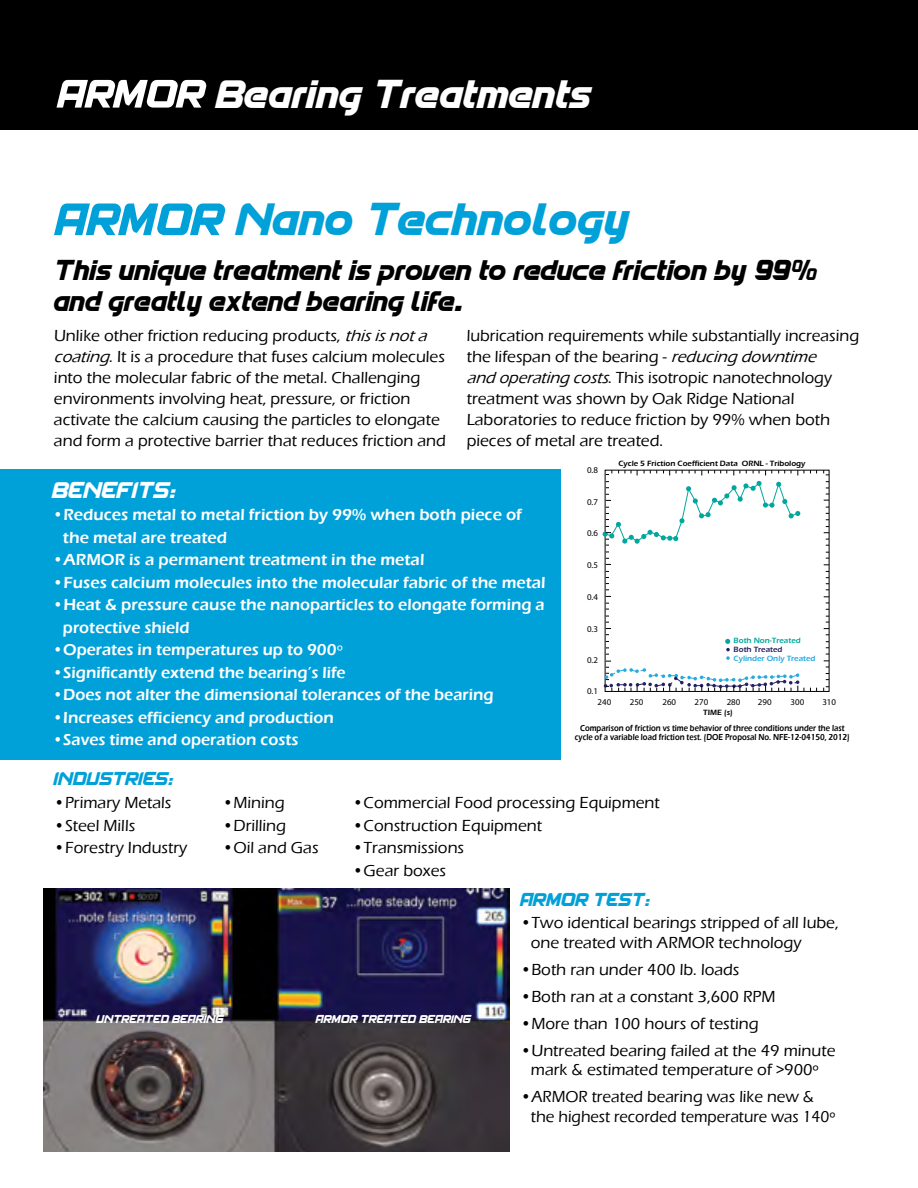
<style>
.page{position:relative;width:918px;height:1188px;background:#fff}
.page>*{position:absolute;margin:0;border:0;box-sizing:border-box;transform-origin:0 0}
.t1{font:48px "Spantaran";color:#00a0d8}
.t2{font:42px "Spantaran";color:#fff}
.t3{font:30px/31.5px "Spantaran";color:#000}
.t4{font:24px "Spantaran";color:#fff}
.t5{font:19.5px "Spantaran";color:#00a0d8}
.t6{font:500 16.5px/21px "Eras ITC";color:#000}
.t7{font:600 16.5px/22.5px "Eras ITC";color:#fff}
.t8{font:12px "Spantaran";color:#fff}
.t9{font:600 9px/9px "Eras ITC";color:#000;text-align:center;scale:.85 1}
.t10{font:8.85px/10.5px "Myriad Pro";color:#000}
.t11{font:600 7.95px "Eras ITC";color:#000}
.t12{font:600 7.95px "Eras ITC";color:#27aae1}
.t13{font:600 7.95px "Eras ITC";color:#00a79e}
.t14{font:600 7.95px "Eras ITC";color:#262262}
.s1{font-style:italic}
.s2{font-weight:500}
.s3{font-family:"Franklin Gothic";font-weight:400}
</style>
<div class="page">
<div style="left:0;top:469px;width:561px;height:291px;background:#00a0d8"></div>
<div style="left:0;top:0;width:918px;height:130px;background:#000"></div>
<svg style="left:54px;top:204px;width:171px;height:31px"></svg>
<svg style="left:618px;top:470px;width:13px;height:3px"></svg>
<svg style="left:644px;top:470px;width:13px;height:3px"></svg>
<svg style="left:663px;top:470px;width:7px;height:5px"></svg>
<svg style="left:676px;top:470px;width:7px;height:3px"></svg>
<svg style="left:689px;top:470px;width:13px;height:5px"></svg>
<svg style="left:708px;top:470px;width:19px;height:3px"></svg>
<svg style="left:733px;top:470px;width:7px;height:5px"></svg>
<svg style="left:753px;top:470px;width:19px;height:5px"></svg>
<svg style="left:778px;top:470px;width:7px;height:3px"></svg>
<svg style="left:791px;top:470px;width:13px;height:5px"></svg>
<svg style="left:823px;top:470px;width:6px;height:5px"></svg>
<svg style="left:826px;top:481px;width:3px;height:7px"></svg>
<svg style="left:824px;top:494px;width:5px;height:7px"></svg>
<svg style="left:826px;top:507px;width:3px;height:13px"></svg>
<svg style="left:824px;top:526px;width:5px;height:7px"></svg>
<svg style="left:826px;top:539px;width:3px;height:7px"></svg>
<svg style="left:824px;top:552px;width:5px;height:13px"></svg>
<svg style="left:826px;top:571px;width:3px;height:19px"></svg>
<svg style="left:824px;top:596px;width:5px;height:7px"></svg>
<svg style="left:824px;top:616px;width:5px;height:19px"></svg>
<svg style="left:826px;top:641px;width:3px;height:7px"></svg>
<svg style="left:824px;top:654px;width:5px;height:13px"></svg>
<svg style="left:606px;top:571px;width:3px;height:19px"></svg>
<svg style="left:606px;top:558px;width:5px;height:7px"></svg>
<svg style="left:603px;top:481px;width:197px;height:71px"></svg>
<svg style="left:606px;top:470px;width:6px;height:5px"></svg>
<svg style="left:604px;top:616px;width:200px;height:75px"></svg>
<svg style="left:823px;top:686px;width:6px;height:5px"></svg>
<img style="left:44px;top:888px;width:466px;height:264px">
<svg style="left:56px;top:80px;width:151px;height:28px"></svg>
<h2 class="t2" style="left:217px;top:68px;width:379px">Bearing Treatments</h2>
<h1 class="t1" style="left:237px;top:190px;width:395px">Nano Technology</h1>
<h3 class="t3" style="left:54px;top:253px;width:764px">This unique treatment is proven to reduce friction by 99% and greatly extend bearing life.</h3>
<p class="t6" style="left:54px;top:325px;width:394px">Unlike other friction reducing products, <span class="s1">thisisnota coating</span>. It is a procedure that fuses calcium molecules into the molecular fabric of the metal. Challenging environments involving heat, pressure, or friction activate the calcium causing the particles to elongate and form a protective barrier that reduces friction and</p>
<p class="t6" style="left:467px;top:325px;width:394px">lubrication requirements while substantially increasing the lifespan of the bearing - <span class="s1">reducing downtime<br>and operating costs</span>. This isotropic nanotechnology treatment was shown by Oak Ridge National Laboratories to reduce friction by 99% when both pieces of metal are treated.</p>
<p class="t11" style="left:618px;top:459px;width:189px">Cycle 5 Friction Coefficient Data ORNL - Tribology</p>
<p class="t10" style="left:587px;top:465px;width:12px">0.8</p>
<p class="t10" style="left:587px;top:497px;width:12px">0.7</p>
<p class="t10" style="left:587px;top:528px;width:12px">0.6</p>
<p class="t10" style="left:587px;top:560px;width:12px">0.5</p>
<p class="t10" style="left:587px;top:592px;width:12px">0.4</p>
<p class="t10" style="left:587px;top:623px;width:12px">0.3</p>
<p class="t10" style="left:587px;top:654px;width:12px">0.2</p>
<p class="t10" style="left:598px;top:686px;width:15px;text-indent:-11px">0.1<br>240</p>
<p class="t10" style="left:630px;top:696px;width:15px">250</p>
<p class="t10" style="left:662px;top:696px;width:15px">260</p>
<p class="t10" style="left:695px;top:696px;width:15px">270</p>
<p class="t10" style="left:727px;top:696px;width:15px">280</p>
<p class="t10" style="left:758px;top:696px;width:15px">290</p>
<p class="t10" style="left:791px;top:696px;width:15px">300</p>
<p class="t10" style="left:822px;top:696px;width:15px">310</p>
<h3 class="t4" style="left:52px;top:475px;width:125px">Benefits:</h3>
<p class="t7" style="left:63px;top:504px;width:460px;text-indent:-10px">•Reduces metal to metal friction by 99% when both piece of the metal are treated</p>
<p class="t7" style="left:52px;top:549px;width:373px">•ARMOR is a permanent treatment in the metal</p>
<p class="t7" style="left:52px;top:571px;width:495px">•Fuses calcium molecules into the molecular fabric of the metal</p>
<p class="t7" style="left:63px;top:594px;width:483px;text-indent:-10px">•Heat &amp; pressure cause the nanoparticles to elongate forming a protective shield</p>
<p class="t7" style="left:53px;top:639px;width:292px">•Operates in temperatures up to 900<span class="s2">º</span></p>
<p class="t7" style="left:53px;top:661px;width:295px">•Significantly extend the bearing’s life</p>
<p class="t7" style="left:53px;top:684px;width:443px">•Does not alter the dimensional tolerances of the bearing</p>
<p class="t7" style="left:53px;top:706px;width:283px">•Increases efficiency and production</p>
<p class="t7" style="left:53px;top:729px;width:248px">•Saves time and operation costs</p>
<p class="t5" style="left:54px;top:767px;width:121px">Industries:</p>
<p class="t6" style="left:54px;top:793px;width:119px">•Primary Metals</p>
<p class="t6" style="left:54px;top:815px;width:83px">•Steel Mills</p>
<p class="t6" style="left:54px;top:838px;width:135px">•Forestry Industry</p>
<p class="t13" style="left:734px;top:636px;width:69px">Both Non-Treated</p>
<p class="t12" style="left:734px;top:654px;width:83px">Cylinder Only Treated</p>
<p class="t14" style="left:734px;top:645px;width:50px">Both Treated</p>
<p class="t11" style="left:703px;top:708px;width:31px">TIME (s)</p>
<p class="t9" style="left:575px;top:723px;width:325px">Comparison of friction vs time behavior of three conditions under the last cycle of a variable load friction test. (DOE Proposal No. NFE-12-04150, 2012)</p>
<p class="t6" style="left:353px;top:793px;width:309px">•Commercial Food processing Equipment</p>
<p class="t6" style="left:353px;top:815px;width:191px">•Construction Equipment</p>
<p class="t6" style="left:353px;top:838px;width:113px">•Transmissions</p>
<p class="t6" style="left:353px;top:860px;width:95px">•Gear boxes</p>
<p class="t6" style="left:222px;top:793px;width:64px">•Mining</p>
<p class="t6" style="left:222px;top:815px;width:65px">•Drilling</p>
<p class="t6" style="left:222px;top:838px;width:98px">•Oil and Gas</p>
<p class="t8" style="left:97px;top:1012px;width:129px">untreated bearing</p>
<p class="t8" style="left:316px;top:1012px;width:157px">ARMOR treated bearing</p>
<p class="t5" style="left:520px;top:887px;width:131px">ARMOR TES T:</p>
<p class="t6" style="left:531px;top:913px;width:309px;line-height:19.5px;text-indent:-10px"><span class="s3">•</span>Two identical bearings stripped of all lube, one treated with ARMOR technology</p>
<p class="t6" style="left:520px;top:959px;width:221px"><span class="s3">•</span>Both ran under 400 lb. loads</p>
<p class="t6" style="left:520px;top:986px;width:257px"><span class="s3">•</span>Both ran at a constant 3,600 RPM</p>
<p class="t6" style="left:520px;top:1013px;width:240px"><span class="s3">•</span>More than 100 hours of testing</p>
<p class="t6" style="left:520px;top:1041px;width:317px;line-height:19.5px;text-align:center"><span class="s3">•</span>Untreated bearing failed at the 49 minute mark &amp; estimated temperature of &gt;900º</p>
<p class="t6" style="left:531px;top:1087px;width:306px;line-height:19.5px;text-indent:-11px"><span class="s3">•</span>ARMOR treated bearing was like new &amp; the highest recorded temperature was 140º</p>
</div>
